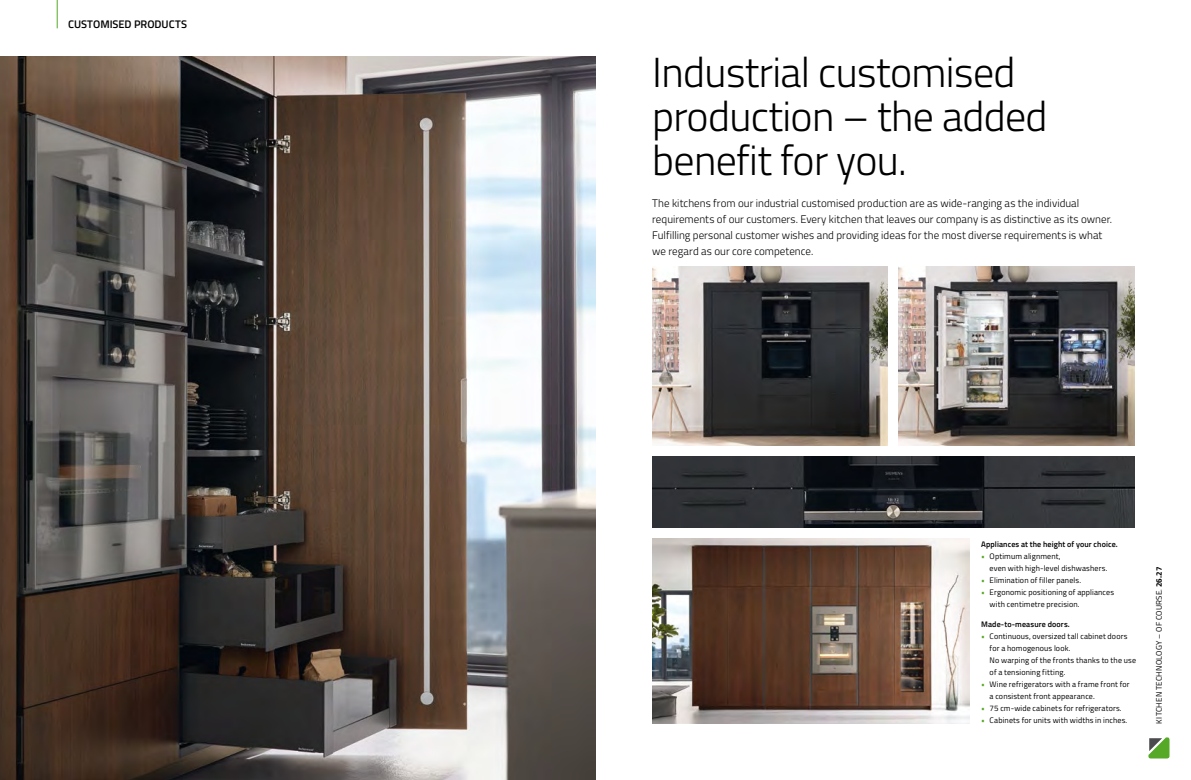
<style>
.page{position:relative;width:1191px;height:780px;background:#fff}
.page>*{position:absolute;margin:0;border:0;box-sizing:border-box;transform-origin:0 0}
.t1{font:300 42px/44px "Titillium Web";letter-spacing:-.015em;color:#000}
.t2{font:300 11px/16px "Titillium Web";color:#000}
.t3{font:600 11px "Titillium Web";color:#000}
.t4{font:8px/12px "Titillium Web";letter-spacing:.015em;color:#000}
.t5{font:600 8px "Titillium Web";letter-spacing:.015em;color:#000}
.s1{color:#56a927}
.s2{font-weight:700}
</style>
<div class="page">
<img style="left:0;top:57px;width:595px;height:723px">
<svg style="left:1148px;top:737px;width:21px;height:21px"></svg>
<svg style="left:57px;top:0;width:1px;height:28px"></svg>
<img style="left:899px;top:266px;width:235px;height:179px">
<img style="left:652px;top:456px;width:482px;height:71px">
<img style="left:652px;top:266px;width:235px;height:179px">
<img style="left:652px;top:539px;width:317px;height:184px">
<h2 class="t3" style="left:68px;top:16px;width:120px">CUSTOMISED PRODUCTS</h2>
<h1 class="t1" style="left:652px;top:49px;width:397px">Industrial customised production – the added benefit for you.</h1>
<p class="t2" style="left:652px;top:195px;width:461px">The kitchens from our industrial customised production are as wide-ranging as the individual requirements of our customers. Every kitchen that leaves our company is as distinctive as its owner.<br>Fulfilling personal customer wishes and providing ideas for the most diverse requirements is what we regard as our core competence.</p>
<p class="t5" style="left:981px;top:538px;width:138px">Appliances at the height of your choice.</p>
<p class="t4" style="left:989px;top:550px;width:119px;text-indent:-9px"><span class="s1">•</span> Optimum alignment,<br>even with high-level dishwashers.</p>
<p class="t4" style="left:981px;top:574px;width:101px"><span class="s1">•</span> Elimination of filler panels.</p>
<p class="t4" style="left:989px;top:586px;width:126px;text-indent:-9px"><span class="s1">•</span> Ergonomic positioning of appliances with centimetre precision.</p>
<p class="t5" style="left:981px;top:618px;width:90px">Made-to-measure doors.</p>
<p class="t4" style="left:989px;top:630px;width:148px;text-indent:-9px"><span class="s1">•</span> Continuous, oversized tall cabinet doors for a homogenous look.<br>No warping of the fronts thanks to the use of a tensioning fitting.</p>
<p class="t4" style="left:989px;top:678px;width:141px;text-indent:-9px"><span class="s1">•</span> Wine refrigerators with a frame front for a consistent front appearance.</p>
<p class="t4" style="left:981px;top:702px;width:142px"><span class="s1">•</span> 75 cm-wide cabinets for refrigerators.</p>
<p class="t4" style="left:981px;top:714px;width:148px"><span class="s1">•</span> Cabinets for units with widths in inches.</p>
<p class="t4" style="left:1152px;top:723px;width:158px;rotate:-90deg">KITCHEN TECHNOLOGY – OF COURSE. <span class="s2">26.27</span></p>
</div>
